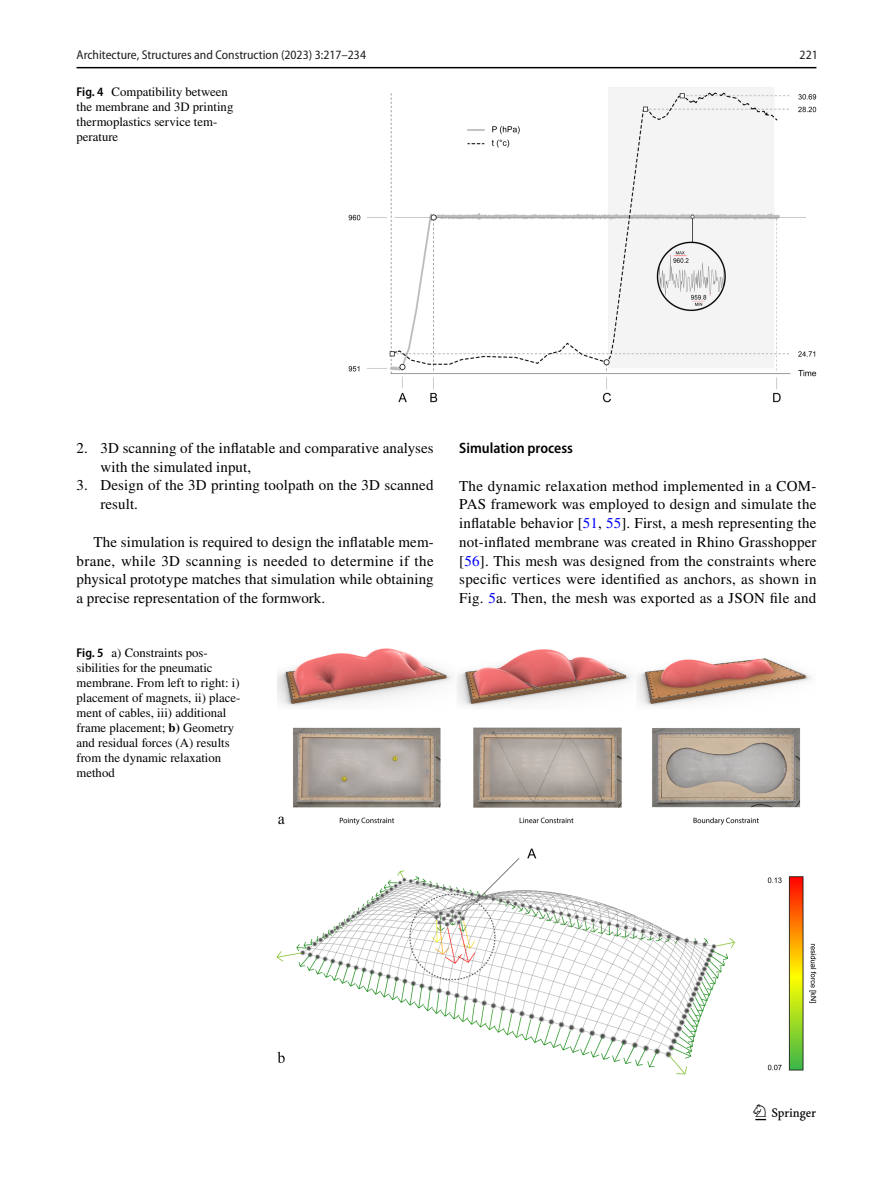
<style>
.page{position:relative;width:893px;height:1187px;background:#fff}
.page>*{position:absolute;margin:0;border:0;box-sizing:border-box;transform-origin:0 0}
.t1{font:22.5px "Springnew Regular 3";color:#000}
.t2{font:15px/18.8px "STIX";letter-spacing:.005em;color:#000}
.t3{font:600 semi-condensed 15px "Myriad Pro";color:#000}
.t4{font:12.75px/15px "STIX";color:#000}
.t5{font:semi-condensed 12.75px "Myriad Pro";color:#1d1e1f}
.s1{font-family:"Myriad Pro";font-weight:600;font-stretch:semi-condensed}
.s2{font-weight:700}
.s3{color:#00f}
</style>
<div class="page">
<hr style="left:77px;top:67px;width:739px;height:1px;background:#000">
<img style="left:349px;top:87px;width:467px;height:315px">
<img style="left:276px;top:648px;width:540px;height:425px">
<p class="t5" style="left:77px;top:50px;width:291px">Architecture, Structures and Construction (2023) 3:217–234</p>
<p class="t4" style="left:77px;top:85px;width:158px"><span class="s1">Fig. 4</span> Compatibility between the membrane and 3D printing thermoplastics service tem&shy;perature</p>
<p class="t5" style="left:800px;top:50px;width:20px">221</p>
<p class="t2" style="left:101px;top:439px;width:335px;text-indent:-24px">2. 3D scanning of the inflatable and comparative analyses with the simulated input,</p>
<p class="t2" style="left:101px;top:477px;width:334px;text-indent:-24px">3. Design of the 3D printing toolpath on the 3D scanned result.</p>
<p class="t2" style="left:77px;top:533px;width:359px;text-align:justify;text-indent:17px">The simulation is required to design the inflatable mem&shy;brane, while 3D scanning is needed to determine if the physical prototype matches that simulation while obtaining a precise representation of the formwork.</p>
<p class="t4" style="left:77px;top:646px;width:165px"><span class="s1">Fig. 5</span> a) Constraints pos&shy;sibilities for the pneumatic membrane. From left to right: i) placement of magnets, ii) place&shy;ment of cables, iii) additional frame placement; <span class="s2">b)</span> Geometry and residual forces (A) results from the dynamic relaxation method</p>
<p class="t3" style="left:459px;top:440px;width:115px">Simulation process</p>
<p class="t2" style="left:459px;top:477px;width:359px;text-align:justify">The dynamic relaxation method implemented in a COM-PAS framework was employed to design and simulate the inflatable behavior [<span class="s3">51</span>, <span class="s3">55</span>]. First, a mesh representing the not-inflated membrane was created in Rhino Grasshopper [<span class="s3">56</span>]. This mesh was designed from the constraints where specific vertices were identified as anchors, as shown in Fig. <span class="s3">5</span>a. Then, the mesh was exported as a JSON file and</p>
<h1 class="t1" style="left:755px;top:1104px;width:62px">1 3</h1>
</div>
